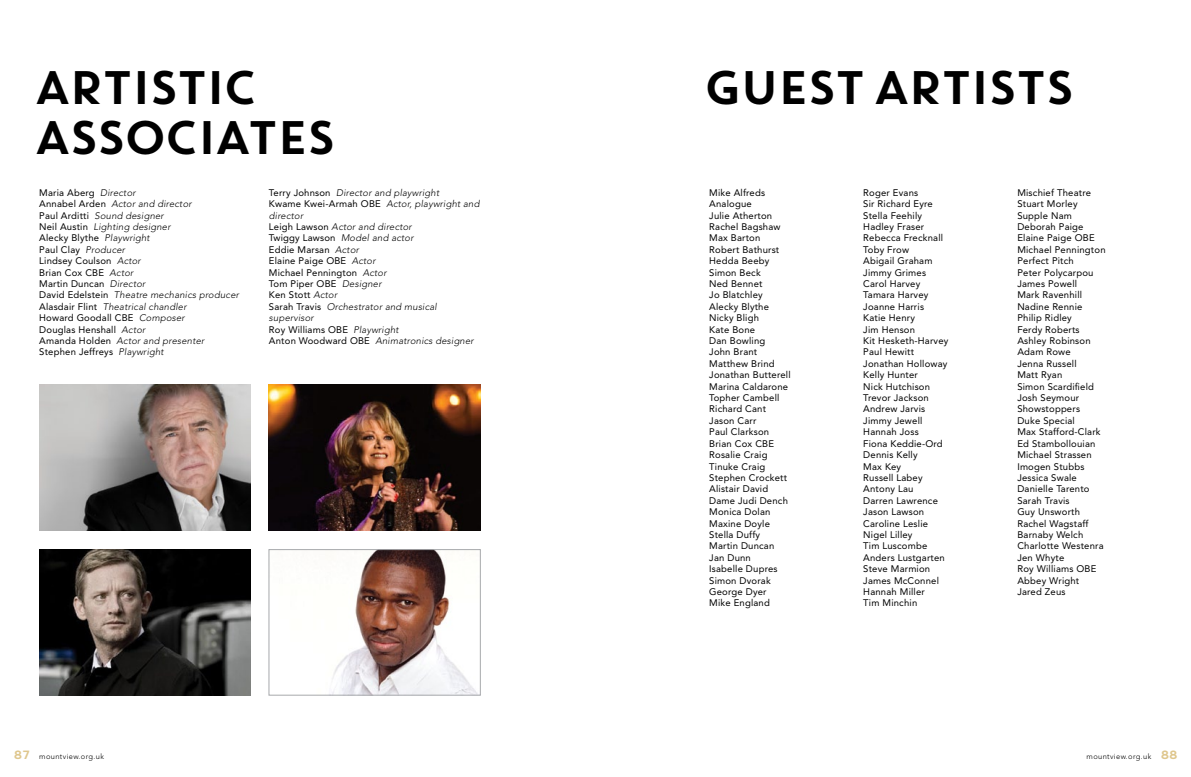
<style>
.page{position:relative;width:1191px;height:777px;background:#fff}
.page>*{position:absolute;margin:0;border:0;box-sizing:border-box;transform-origin:0 0}
.t1{font:47px/50px "Core Circus";letter-spacing:-.155em;color:#000}
.t2{font:9.5px/11.4px "Avenir";letter-spacing:.02em;color:#000}
.t3{font:italic 300 9.5px/11.4px "Avenir";letter-spacing:.02em;color:#000}
.t4{font:300 7.5px "Avenir";letter-spacing:.05em;color:#000}
.s1{font-weight:300;font-style:italic}
.s2{font-weight:400;font-style:normal}
.s3{font-family:"Core Circus";font-weight:400;font-size:12px;color:#dfc78e}
</style>
<div class="page">
<img style="left:39px;top:385px;width:212px;height:145px">
<img style="left:39px;top:549px;width:212px;height:146px">
<img style="left:269px;top:385px;width:211px;height:145px">
<img style="left:332px;top:551px;width:145px;height:142px">
<div style="left:269px;top:549px;width:211px;height:146px;border:1px solid #a7a9ac"></div>
<h1 class="t1" style="left:32px;top:60px;width:308px">ARTISTIC<br>ASSOCIATES</h1>
<p class="t2" style="left:39px;top:187px;width:201px">Maria Aberg <span class="s1">Director<br></span>Annabel Arden <span class="s1">Actor and director<br></span>Paul Arditti <span class="s1">Sound designer<br></span>Neil Austin <span class="s1">Lighting designer<br></span>Alecky Blythe <span class="s1">Playwright<br></span>Paul Clay <span class="s1">Producer<br></span>Lindsey Coulson <span class="s1">Actor<br></span>Brian Cox CBE <span class="s1">Actor<br></span>Martin Duncan <span class="s1">Director<br></span>David Edelstein <span class="s1">Theatre mechanics producer<br></span>Alasdair Flint <span class="s1">Theatrical chandler<br></span>Howard Goodall CBE <span class="s1">Composer<br></span>Douglas Henshall <span class="s1">Actor<br></span>Amanda Holden <span class="s1">Actor and presenter<br></span>Stephen Jeffreys <span class="s1">Playwright</span></p>
<p class="t3" style="left:269px;top:187px;width:212px"><span class="s2">Terry Johnson</span> Director and playwright<br><span class="s2">Kwame Kwei-Armah OBE</span> Actor, playwright and director<br><span class="s2">Leigh Lawson</span> Actor and director<br><span class="s2">Twiggy Lawson</span> Model and actor<br><span class="s2">Eddie Marsan</span> Actor<br><span class="s2">Elaine Paige OBE</span> Actor<br><span class="s2">Michael Pennington</span> Actor<br><span class="s2">Tom Piper OBE</span> Designer<br><span class="s2">Ken Stott</span> Actor<br><span class="s2">Sarah Travis</span> Orchestrator and musical supervisor<br><span class="s2">Roy Williams OBE</span> Playwright<br><span class="s2">Anton Woodward OBE</span> Animatronics designer</p>
<h1 class="t1" style="left:701px;top:60px;width:377px">G UEST ARTISTS</h1>
<p class="t2" style="left:709px;top:187px;width:83px">Mike Alfreds<br>Analogue<br>Julie Atherton<br>Rachel Bagshaw<br>Max Barton<br>Robert Bathurst<br>Hedda Beeby<br>Simon Beck<br>Ned Bennet<br>Jo Blatchley<br>Alecky Blythe<br>Nicky Bligh<br>Kate Bone<br>Dan Bowling<br>John Brant<br>Matthew Brind<br>Jonathan Butterell<br>Marina Caldarone<br>Topher Cambell<br>Richard Cant<br>Jason Carr<br>Paul Clarkson<br>Brian Cox CBE<br>Rosalie Craig<br>Tinuke Craig<br>Stephen Crockett<br>Alistair David<br>Dame Judi Dench<br>Monica Dolan<br>Maxine Doyle<br>Stella Duffy<br>Martin Duncan<br>Jan Dunn<br>Isabelle Dupres<br>Simon Dvorak<br>George Dyer<br>Mike England</p>
<p class="t2" style="left:863px;top:187px;width:87px">Roger Evans<br>Sir Richard Eyre<br>Stella Feehily<br>Hadley Fraser<br>Rebecca Frecknall<br>Toby Frow<br>Abigail Graham<br>Jimmy Grimes<br>Carol Harvey<br>Tamara Harvey<br>Joanne Harris<br>Katie Henry<br>Jim Henson<br>Kit Hesketh-Harvey<br>Paul Hewitt<br>Jonathan Holloway<br>Kelly Hunter<br>Nick Hutchison<br>Trevor Jackson<br>Andrew Jarvis<br>Jimmy Jewell<br>Hannah Joss<br>Fiona Keddie-Ord<br>Dennis Kelly<br>Max Key<br>Russell Labey<br>Antony Lau<br>Darren Lawrence<br>Jason Lawson<br>Caroline Leslie<br>Nigel Lilley<br>Tim Luscombe<br>Anders Lustgarten<br>Steve Marmion<br>James McConnel<br>Hannah Miller<br>Tim Minchin</p>
<p class="t2" style="left:1017px;top:187px;width:90px">Mischief Theatre<br>Stuart Morley<br>Supple Nam<br>Deborah Paige<br>Elaine Paige OBE<br>Michael Pennington<br>Perfect Pitch<br>Peter Polycarpou<br>James Powell<br>Mark Ravenhill<br>Nadine Rennie<br>Philip Ridley<br>Ferdy Roberts<br>Ashley Robinson<br>Adam Rowe<br>Jenna Russell<br>Matt Ryan<br>Simon Scardifield<br>Josh Seymour<br>Showstoppers<br>Duke Special<br>Max Stafford-Clark<br>Ed Stambollouian<br>Michael Strassen<br>Imogen Stubbs<br>Jessica Swale<br>Danielle Tarento<br>Sarah Travis<br>Guy Unsworth<br>Rachel Wagstaff<br>Barnaby Welch<br>Charlotte Westenra<br>Jen Whyte<br>Roy Williams OBE<br>Abbey Wright<br>Jared Zeus</p>
<p class="t4" style="left:13px;top:752px;width:93px"><span class="s3">87</span> mountview.org.uk</p>
<p class="t4" style="left:1086px;top:752px;width:93px">mountview.org.uk <span class="s3">88</span></p>
</div>
